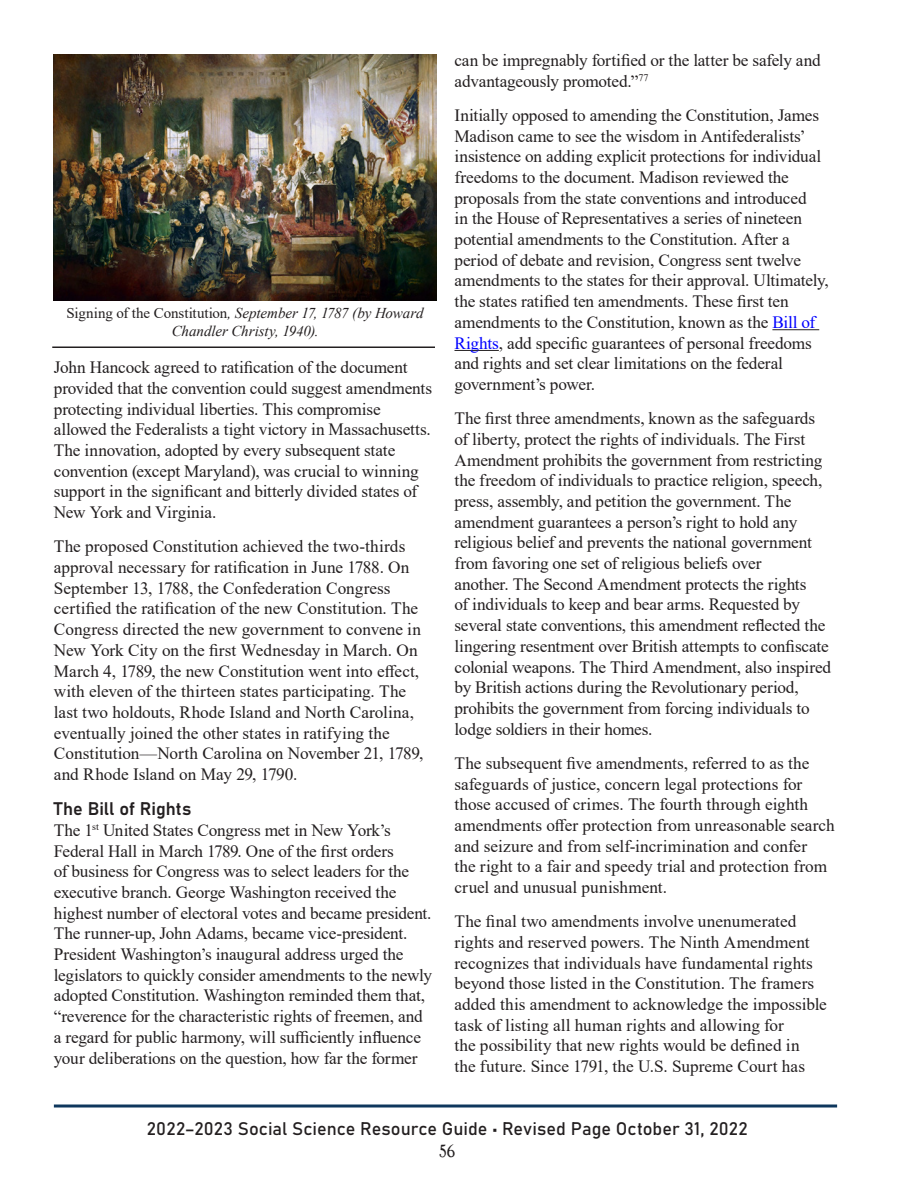
<style>
.page{position:relative;width:918px;height:1188px;background:#fff}
.page>*{position:absolute;margin:0;border:0;box-sizing:border-box;transform-origin:0 0}
.Content_Subtitle{font:18px "Bahnschrift";letter-spacing:.005em;color:#231f20}
.t1{font:18px "Caslon Antique";color:#231f20}
.Body_Text{font:17.25px/20.7px "Times New Roman";letter-spacing:-.005em;color:#231f20}
.Figure_Captions{font:italic 15px/18px "Times New Roman";letter-spacing:-.005em;color:#231f20;text-align:center}
.s1{font-style:normal}
.s2{color:#00f}
</style>
<div class="page">
<hr style="left:54px;top:1105px;width:783px;height:3px;background:#0e375d">
<hr style="left:772px;top:329px;width:47px;height:1px;background:#231f20">
<hr style="left:454px;top:350px;width:45px;height:1px;background:#231f20">
<img style="left:54px;top:54px;width:382px;height:247px">
<hr style="left:52px;top:346px;width:383px;height:2px;background:#231f20">
<p class="Figure_Captions" style="left:67px;top:304px;width:358px"><span class="s1">Signing of the Constitution</span>, September 17, 1787 (by Howard<br>Chandler Christy, 1940).</p>
<p class="Body_Text" style="left:54px;top:357px;width:380px">John Hancock agreed to ratification of the document provided that the convention could suggest amendments protecting individual liberties. This compromise allowed the Federalists a tight victory in Massachusetts.<br>The innovation, adopted by every subsequent state convention (except Maryland), was crucial to winning support in the significant and bitterly divided states of New York and Virginia.</p>
<p class="Body_Text" style="left:54px;top:536px;width:371px">The proposed Constitution achieved the two-thirds approval necessary for ratification in June 1788. On September 13, 1788, the Confederation Congress certified the ratification of the new Constitution. The Congress directed the new government to convene in New York City on the first Wednesday in March. On March 4, 1789, the new Constitution went into effect, with eleven of the thirteen states participating. The last two holdouts, Rhode Island and North Carolina, eventually joined the other states in ratifying the Constitution—North Carolina on November 21, 1789, and Rhode Island on May 29, 1790.</p>
<p class="Content_Subtitle" style="left:54px;top:795px;width:139px">The Bill of Rights</p>
<p class="Body_Text" style="left:54px;top:819px;width:380px">The 1<sup>st</sup> United States Congress met in New York’s Federal Hall in March 1789. One of the first orders<br>of business for Congress was to select leaders for the executive branch. George Washington received the highest number of electoral votes and became president.<br>The runner-up, John Adams, became vice-president.<br>President Washington’s inaugural address urged the legislators to quickly consider amendments to the newly adopted Constitution. Washington reminded them that, “reverence for the characteristic rights of freemen, and a regard for public harmony, will sufficiently influence your deliberations on the question, how far the former</p>
<p class="Body_Text" style="left:454px;top:49px;width:368px">can be impregnably fortified or the latter be safely and advantageously promoted.”<sup>77</sup></p>
<p class="Body_Text" style="left:454px;top:104px;width:376px">Initially opposed to amending the Constitution, James Madison came to see the wisdom in Antifederalists’ insistence on adding explicit protections for individual freedoms to the document. Madison reviewed the proposals from the state conventions and introduced<br>in the House of Representatives a series of nineteen potential amendments to the Constitution. After a period of debate and revision, Congress sent twelve amendments to the states for their approval. Ultimately, the states ratified ten amendments. These first ten amendments to the Constitution, known as the <span class="s2">Bill of Rights</span>, add specific guarantees of personal freedoms and rights and set clear limitations on the federal government’s power.</p>
<p class="Body_Text" style="left:454px;top:407px;width:378px">The first three amendments, known as the safeguards of liberty, protect the rights of individuals. The First Amendment prohibits the government from restricting the freedom of individuals to practice religion, speech, press, assembly, and petition the government. The amendment guarantees a person’s right to hold any religious belief and prevents the national government from favoring one set of religious beliefs over<br>another. The Second Amendment protects the rights<br>of individuals to keep and bear arms. Requested by several state conventions, this amendment reflected the lingering resentment over British attempts to confiscate colonial weapons. The Third Amendment, also inspired by British actions during the Revolutionary period, prohibits the government from forcing individuals to lodge soldiers in their homes.</p>
<p class="Body_Text" style="left:454px;top:752px;width:382px">The subsequent five amendments, referred to as the safeguards of justice, concern legal protections for those accused of crimes. The fourth through eighth amendments offer protection from unreasonable search and seizure and from self-incrimination and confer<br>the right to a fair and speedy trial and protection from cruel and unusual punishment.</p>
<p class="Body_Text" style="left:454px;top:911px;width:374px">The final two amendments involve unenumerated rights and reserved powers. The Ninth Amendment recognizes that individuals have fundamental rights beyond those listed in the Constitution. The framers added this amendment to acknowledge the impossible task of listing all human rights and allowing for<br>the possibility that new rights would be defined in<br>the future. Since 1791, the U.S. Supreme Court has</p>
<p class="Content_Subtitle" style="left:147px;top:1115px;width:602px">2022–2023 Social Science Resource Guide • Revised Page October 31, 2022</p>
<p class="t1" style="left:439px;top:1141px;width:18px">56</p>
</div>
